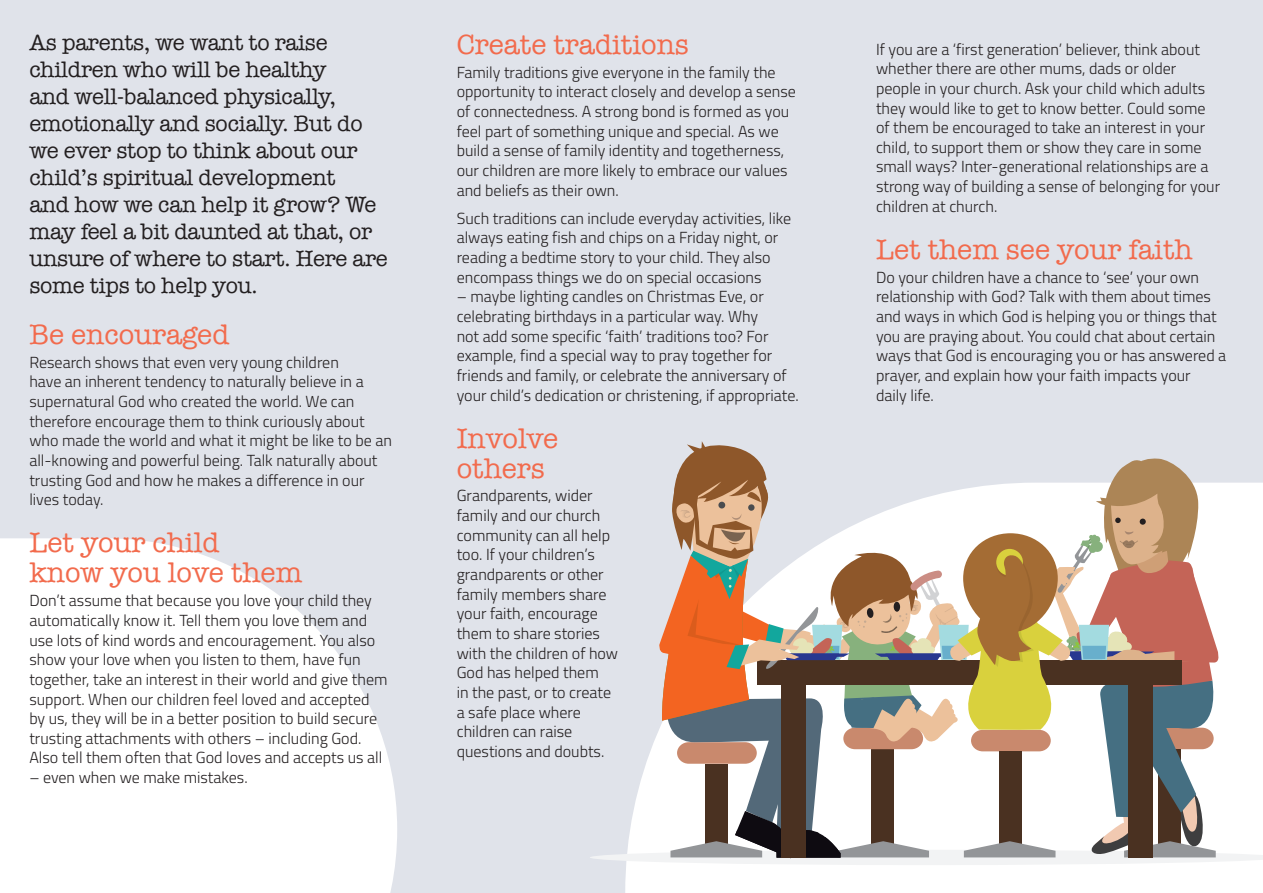
<style>
.page{position:relative;width:1263px;height:893px;background:#e0e3ea}
.page>*{position:absolute;margin:0;border:0;box-sizing:border-box;transform-origin:0 0}
.Subhead{font:28.5px/30px "American Typewriter";color:#f26b4d}
.intro{font:22.5px/27px "American Typewriter";letter-spacing:-.01em;color:#231f20}
.body{font:300 16.05px/19.6px "Titillium";color:#231f20}
</style>
<div class="page">
<div style="left:625px;top:865px;width:638px;height:28px;background:#fff"></div>
<svg style="left:0;top:538px;width:397px;height:355px;background:#fafbfc"></svg>
<svg style="left:590px;top:441px;width:673px;height:424px"></svg>
<p class="intro" style="left:29px;top:28px;width:360px">As parents, we want to raise children who will be healthy<br>and well-balanced physically, emotionally and socially. But do we ever stop to think about our child’s spiritual development<br>and how we can help it grow? We may feel a bit daunted at that, or unsure of where to start. Here are some tips to help you.</p>
<p class="Subhead" style="left:29px;top:318px;width:202px">Be encouraged</p>
<p class="body" style="left:29px;top:352px;width:364px">Research shows that even very young children<br>have an inherent tendency to naturally believe in a supernatural God who created the world. We can therefore encourage them to think curiously about who made the world and what it might be like to be an all-knowing and powerful being. Talk naturally about trusting God and how he makes a difference in our lives today.</p>
<p class="Subhead" style="left:29px;top:527px;width:274px">Let your child<br>know you love them</p>
<p class="body" style="left:29px;top:590px;width:360px">Don’t assume that because you love your child they automatically know it. Tell them you love them and use lots of kind words and encouragement. You also show your love when you listen to them, have fun together, take an interest in their world and give them support. When our children feel loved and accepted by us, they will be in a better position to build secure trusting attachments with others – including God.<br>Also tell them often that God loves and accepts us all</p>
<p class="body" style="left:29px;top:767px;width:220px">– even when we make mistakes.</p>
<p class="Subhead" style="left:457px;top:28px;width:234px">Create traditions</p>
<p class="body" style="left:457px;top:61px;width:341px">Family traditions give everyone in the family the opportunity to interact closely and develop a sense of connectedness. A strong bond is formed as you feel part of something unique and special. As we build a sense of family identity and togetherness, our children are more likely to embrace our values and beliefs as their own.</p>
<p class="body" style="left:457px;top:207px;width:336px">Such traditions can include everyday activities, like always eating fish and chips on a Friday night, or reading a bedtime story to your child. They also encompass things we do on special occasions</p>
<p class="body" style="left:457px;top:286px;width:344px">– maybe lighting candles on Christmas Eve, or celebrating birthdays in a particular way. Why<br>not add some specific ‘faith’ traditions too? For example, find a special way to pray together for friends and family, or celebrate the anniversary of your child’s dedication or christening, if appropriate.</p>
<p class="Subhead" style="left:457px;top:422px;width:103px">Involve others</p>
<p class="body" style="left:457px;top:485px;width:163px">Grandparents, wider family and our church community can all help too. If your children’s grandparents or other family members share your faith, encourage them to share stories with the children of how<br>God has helped them<br>in the past, or to create a safe place where children can raise questions and doubts.</p>
<p class="body" style="left:876px;top:38px;width:346px">If you are a ‘first generation’ believer, think about whether there are other mums, dads or older people in your church. Ask your child which adults they would like to get to know better. Could some of them be encouraged to take an interest in your child, to support them or show they care in some small ways? Inter-generational relationships are a strong way of building a sense of belonging for your children at church.</p>
<p class="Subhead" style="left:876px;top:233px;width:318px">Let them see your faith</p>
<p class="body" style="left:876px;top:266px;width:352px">Do your children have a chance to ‘see’ your own relationship with God? Talk with them about times and ways in which God is helping you or things that you are praying about. You could chat about certain ways that God is encouraging you or has answered a prayer, and explain how your faith impacts your<br>daily life.</p>
</div>
